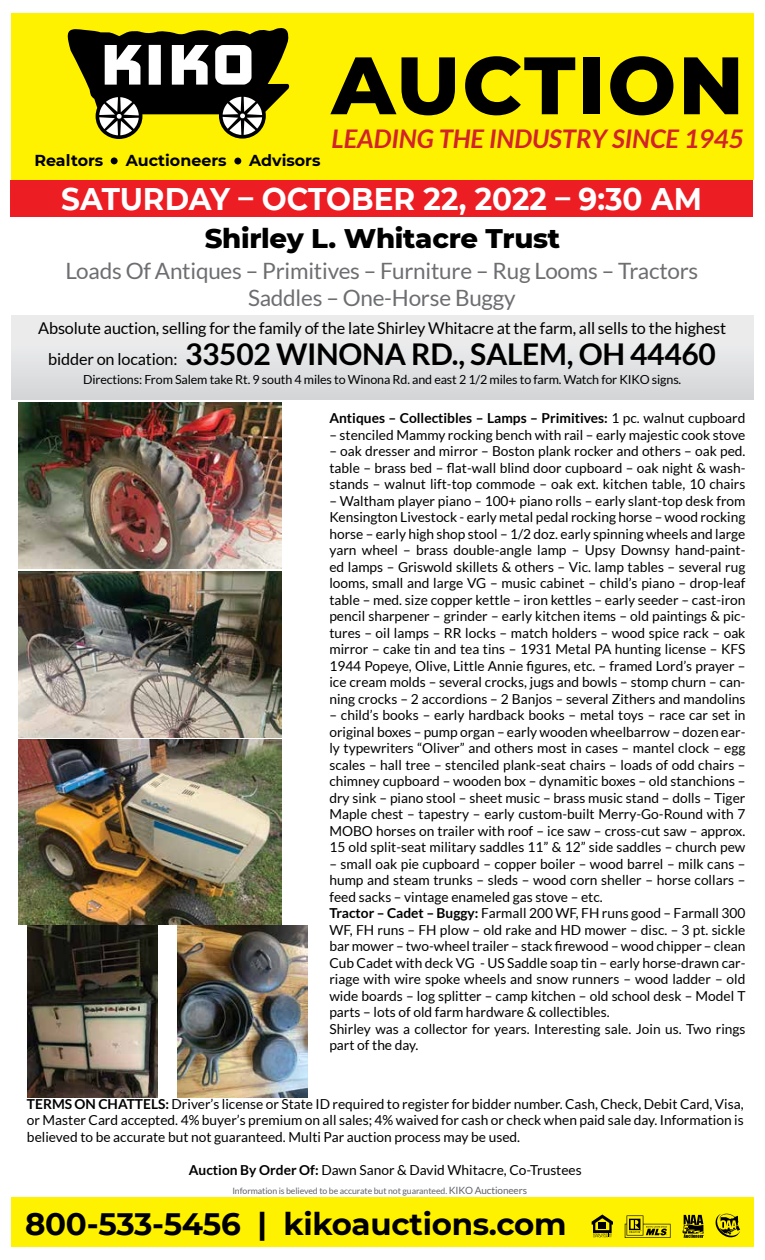
<style>
.page{position:relative;width:765px;height:1260px;background:#fff}
.page>*{position:absolute;margin:0;border:0;box-sizing:border-box;transform-origin:0 0}
.t1{font:800 81.25px "Montserrat";letter-spacing:.025em;color:#000}
.t2{font:700 31.25px "Montserrat";color:#fff;scale:.95 1}
.t3{font:700 31px "Montserrat";letter-spacing:-.01em;color:#000}
.t4{font:700 30px "Lato";letter-spacing:-.01em;color:#000}
.t5{font:800 27.5px "Montserrat";letter-spacing:-.01em;color:#000}
.t6{font:italic 700 25.75px "Lato";color:#d2232a}
.t7{font:22.5px/27px "Lato";letter-spacing:-.01em;color:#6d6e71;text-align:center}
.t8{font:16.25px "Lato";letter-spacing:-.01em;color:#000}
.t9{font:700 15.88px "Montserrat";color:#000}
.t10{font:13.75px/16.5px "Lato";color:#000;text-align:justify}
.t11{font:700 13.75px "Lato";color:#000}
.t12{font:12.5px "Lato";letter-spacing:-.01em;color:#000}
.t13{font:8.75px "Lato";letter-spacing:-.01em;color:#636466}
.s1{font-weight:400;font-size:16.25px}
.s2{font-weight:400}
.s3{font-weight:700}
.s4{font-size:10px}
</style>
<div class="page">
<div style="left:11px;top:1197px;width:743px;height:49px;background:#fff200"></div>
<svg style="left:592px;top:1215px;width:21px;height:22px"></svg>
<svg style="left:625px;top:1215px;width:45px;height:23px"></svg>
<svg style="left:682px;top:1215px;width:22px;height:23px"></svg>
<svg style="left:716px;top:1214px;width:24px;height:24px"></svg>
<div style="left:11px;top:315px;width:743px;height:85px;background:linear-gradient(to bottom,#f0f0f1,#d6d7d9)"></div>
<div style="left:10px;top:180px;width:743px;height:36px;background:#ed1d24"></div>
<img style="left:19px;top:402px;width:262px;height:167px">
<img style="left:19px;top:571px;width:262px;height:354px">
<img style="left:28px;top:925px;width:129px;height:173px">
<img style="left:178px;top:925px;width:129px;height:173px">
<div style="left:11px;top:13px;width:743px;height:167px;background:#fff200"></div>
<svg style="left:67px;top:28px;width:223px;height:111px"></svg>
<div style="left:111px;top:157px;width:7px;height:7px;background:#000;border-radius:50%"></div>
<div style="left:234px;top:158px;width:7px;height:6px;background:#000;border-radius:50%"></div>
<p class="t9" style="left:34px;top:149px;width:70px">Realtors</p>
<p class="t9" style="left:126px;top:149px;width:102px">Auctioneers</p>
<p class="t9" style="left:249px;top:149px;width:73px">Advisors</p>
<h1 class="t1" style="left:332px;top:26px;width:414px">AUCTION</h1>
<h3 class="t6" style="left:332px;top:124px;width:414px">LEADING THE INDUSTRY SINCE 1945</h3>
<h2 class="t2" style="left:61px;top:177px;width:676px">SATURDAY – OCTOBER 22, 2022 – 9:30 AM</h2>
<h3 class="t5" style="left:205px;top:218px;width:357px">Shirley L. Whitacre Trust</h3>
<h3 class="t7" style="left:65px;top:258px;width:635px">Loads Of Antiques – Primitives – Furniture – Rug Looms – Tractors<br>Saddles – One-Horse Buggy</h3>
<p class="t8" style="left:38px;top:319px;width:689px">Absolute auction, selling for the family of the late Shirley Whitacre at the farm, all sells to the highest</p>
<h3 class="t4" style="left:48px;top:337px;width:669px"><span class="s1">bidder on location:</span> 33502 WINONA RD., SALEM, OH 44460</h3>
<p class="t12" style="left:83px;top:373px;width:600px">Directions: From Salem take Rt. 9 south 4 miles to Winona Rd. and east 2 1/2 miles to farm. Watch for KIKO signs.</p>
<p class="t11" style="left:329px;top:410px;width:418px">Antiques – Collectibles – Lamps – Primitives: <span class="s2">1 pc. walnut cupboard</span></p>
<p class="t10" style="left:329px;top:426px;width:418px">– stenciled Mammy rocking bench with rail – early majestic cook stove</p>
<p class="t10" style="left:329px;top:443px;width:418px">– oak dresser and mirror – Boston plank rocker and others – oak ped. table – brass bed – flat-wall blind door cupboard – oak night &amp; wash&shy;stands – walnut lift-top commode – oak ext. kitchen table, 10 chairs</p>
<p class="t10" style="left:329px;top:492px;width:418px">– Waltham player piano – 100+ piano rolls – early slant-top desk from Kensington Livestock - early metal pedal rocking horse – wood rocking horse – early high shop stool – 1/2 doz. early spinning wheels and large yarn wheel – brass double-angle lamp – Upsy Downsy hand-paint&shy;ed lamps – Griswold skillets &amp; others – Vic. lamp tables – several rug looms, small and large VG – music cabinet – child’s piano – drop-leaf table – med. size copper kettle – iron kettles – early seeder – cast-iron pencil sharpener – grinder – early kitchen items – old paintings &amp; pic&shy;tures – oil lamps – RR locks – match holders – wood spice rack – oak mirror – cake tin and tea tins – 1931 Metal PA hunting license – KFS 1944 Popeye, Olive, Little Annie figures, etc. – framed Lord’s prayer – ice cream molds – several crocks, jugs and bowls – stomp churn – can&shy;ning crocks – 2 accordions – 2 Banjos – several Zithers and mandolins</p>
<p class="t10" style="left:329px;top:707px;width:418px">– child’s books – early hardback books – metal toys – race car set in original boxes – pump organ – early wooden wheelbarrow – dozen ear&shy;ly typewriters “Oliver” and others most in cases – mantel clock – egg scales – hall tree – stenciled plank-seat chairs – loads of odd chairs – chimney cupboard – wooden box – dynamitic boxes – old stanchions – dry sink – piano stool – sheet music – brass music stand – dolls – Tiger Maple chest – tapestry – early custom-built Merry-Go-Round with 7<br>MOBO horses on trailer with roof – ice saw – cross-cut saw – approx.<br>15 old split-seat military saddles 11” &amp; 12” side saddles – church pew</p>
<p class="t10" style="left:329px;top:855px;width:418px;text-align:left">– small oak pie cupboard – copper boiler – wood barrel – milk cans – hump and steam trunks – sleds – wood corn sheller – horse collars – feed sacks – vintage enameled gas stove – etc.<br><span class="s3">Tractor – Cadet – Buggy:</span> Farmall 200 WF, FH runs good – Farmall 300<br>WF, FH runs – FH plow – old rake and HD mower – disc. – 3 pt. sickle bar mower – two-wheel trailer – stack firewood – wood chipper – clean Cub Cadet with deck VG - US Saddle soap tin – early horse-drawn car&shy;riage with wire spoke wheels and snow runners – wood ladder – old wide boards – log splitter – camp kitchen – old school desk – Model T parts – lots of old farm hardware &amp; collectibles.<br>Shirley was a collector for years. Interesting sale. Join us. Two rings part of the day.</p>
<p class="t10" style="left:27px;top:1096px;width:718px"><span class="s3">TERMS ON CHATTELS:</span> Driver’s license or State ID required to register for bidder number. Cash, Check, Debit Card, Visa, or Master Card accepted. 4% buyer’s premium on all sales; 4% waived for cash or check when paid sale day. Information is believed to be accurate but not guaranteed. Multi Par auction process may be used.</p>
<p class="t10" style="left:189px;top:1162px;width:394px"><span class="s3">Auction By Order Of:</span> Dawn Sanor &amp; David Whitacre, Co-Trustees</p>
<p class="t13" style="left:232px;top:1186px;width:296px">Information is believed to be accurate but not guaranteed. <span class="s4">KIKO Auctioneers</span></p>
<h3 class="t3" style="left:25px;top:1202px;width:543px">800-533-5456 | kikoauctions.com</h3>
</div>
